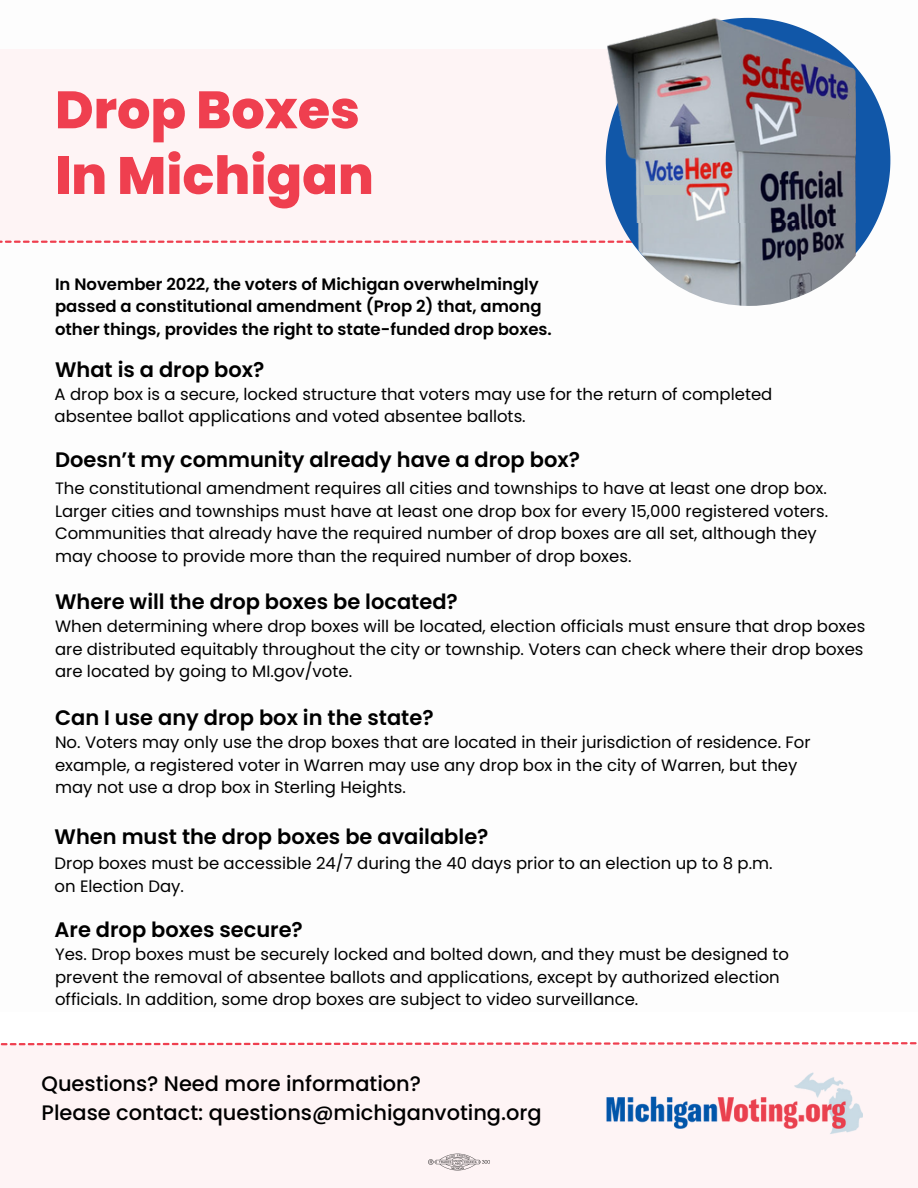
<style>
.page{position:relative;width:918px;height:1188px;background:#fff}
.page>*{position:absolute;margin:0;border:0;box-sizing:border-box;transform-origin:0 0}
.t1{font:800 52.5px "Poppins";color:#ef3f4f}
.t2{font:600 21px "Poppins";color:#000}
.t3{font:500 21px "Poppins";color:#000}
.t4{font:16.5px/22.5px "Poppins";color:#000;text-align:justify}
.t5{font:600 16.5px "Poppins";color:#000}
</style>
<div class="page">
<div style="left:0;top:1045px;width:918px;height:143px;background:#fef4f5"></div>
<img style="left:428px;top:1153px;width:62px;height:18px">
<svg style="left:0;top:1042px;width:917px;height:3px"></svg>
<div style="left:0;top:50px;width:669px;height:190px;background:#fef4f5"></div>
<svg style="left:0;top:241px;width:606px;height:2px"></svg>
<svg style="left:607px;top:77px;width:283px;height:225px"></svg>
<img style="left:611px;top:29px;width:277px;height:277px;border-radius:50%">
<img style="left:576px;top:17px;width:288px;height:205px">
<div style="left:644px;top:185px;width:41px;height:10px;background:#bbc4c4"></div>
<svg style="left:802px;top:99px;width:47px;height:20px"></svg>
<img style="left:606px;top:1072px;width:256px;height:62px">
<p class="t1" style="left:55px;top:73px;width:306px">Drop Boxes</p>
<p class="t1" style="left:55px;top:139px;width:320px">In Michigan</p>
<p class="t5" style="left:55px;top:272px;width:485px">In November 2022, the voters of Michigan overwhelmingly</p>
<p class="t5" style="left:55px;top:295px;width:488px">passed a constitutional amendment (Prop 2) that, among</p>
<p class="t5" style="left:55px;top:317px;width:498px">other things, provides the right to state-funded drop boxes.</p>
<p class="t2" style="left:55px;top:355px;width:211px">What is a drop box?</p>
<p class="t4" style="left:55px;top:383px;width:719px">A drop box is a secure, locked structure that voters may use for the return of completed</p>
<p class="t4" style="left:55px;top:405px;width:473px">absentee ballot applications and voted absentee ballots.</p>
<p class="t2" style="left:55px;top:445px;width:526px">Doesn’t my community already have a drop box?</p>
<p class="t4" style="left:55px;top:477px;width:773px">The constitutional amendment requires all cities and townships to have at least one drop box.</p>
<p class="t4" style="left:55px;top:500px;width:775px">Larger cities and townships must have at least one drop box for every 15,000 registered voters.</p>
<p class="t4" style="left:55px;top:522px;width:763px">Communities that already have the required number of drop boxes are all set, although they</p>
<p class="t4" style="left:55px;top:545px;width:578px">may choose to provide more than the required number of drop boxes.</p>
<p class="t2" style="left:55px;top:587px;width:404px">Where will the drop boxes be located?</p>
<p class="t4" style="left:55px;top:615px;width:812px">When determining where drop boxes will be located, election officials must ensure that drop boxes are distributed equitably throughout the city or township. Voters can check where their drop boxes are located by going to MI.gov/vote.</p>
<p class="t2" style="left:55px;top:703px;width:380px">Can I use any drop box in the state?</p>
<p class="t4" style="left:55px;top:731px;width:757px">No. Voters may only use the drop boxes that are located in their jurisdiction of residence. For</p>
<p class="t4" style="left:55px;top:754px;width:744px">example, a registered voter in Warren may use any drop box in the city of Warren, but they</p>
<p class="t4" style="left:55px;top:776px;width:352px">may not use a drop box in Sterling Heights.</p>
<p class="t2" style="left:55px;top:821px;width:435px">When must the drop boxes be available?</p>
<p class="t4" style="left:55px;top:852px;width:720px">Drop boxes must be accessible 24/7 during the 40 days prior to an election up to 8 p.m.</p>
<p class="t4" style="left:55px;top:874px;width:131px">on Election Day.</p>
<p class="t2" style="left:55px;top:915px;width:250px">Are drop boxes secure?</p>
<p class="t4" style="left:55px;top:943px;width:736px">Yes. Drop boxes must be securely locked and bolted down, and they must be designed to</p>
<p class="t4" style="left:55px;top:966px;width:726px">prevent the removal of absentee ballots and applications, except by authorized election</p>
<p class="t4" style="left:55px;top:988px;width:585px">officials. In addition, some drop boxes are subject to video surveillance.</p>
<p class="t3" style="left:42px;top:1069px;width:381px">Questions? Need more information?</p>
<p class="t3" style="left:42px;top:1098px;width:502px">Please contact: questions@michiganvoting.org</p>
</div>
